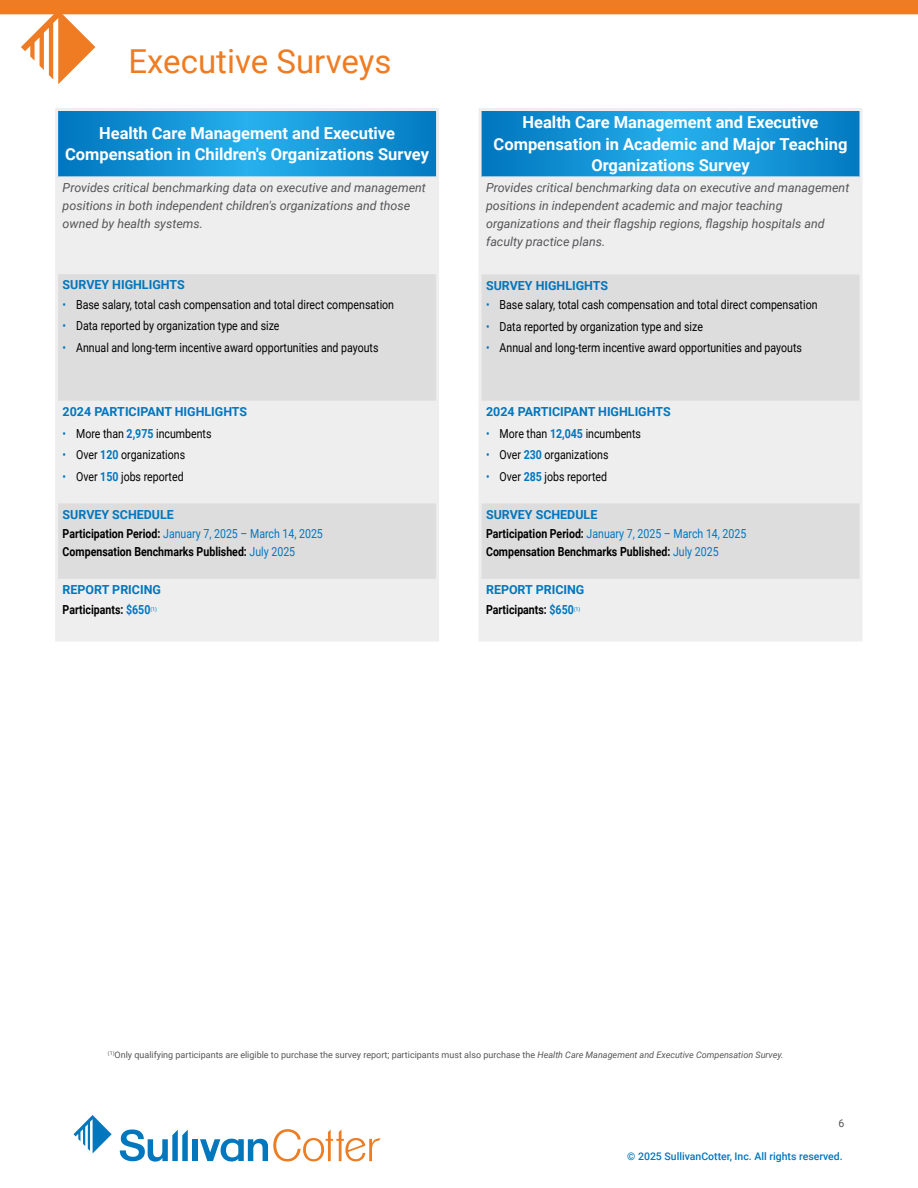
<style>
.page{position:relative;width:918px;height:1188px;background:#fff}
.page>*{position:absolute;margin:0;border:0;box-sizing:border-box;transform-origin:0 0}
.t1{font:33px "Roboto";color:#ef7c22}
.t2{font:700 16.5px/21px "Roboto";color:#fff;text-align:center}
.t3{font:12.45px "Roboto";color:#000;scale:.85 1}
.t4{font:italic 12.45px/18px "Roboto";color:#555559}
.t5{font:700 12.45px/19.4px "Roboto";color:#0076be}
.t6{font:12.45px/19.4px "Roboto";color:#0076be;scale:.85 1}
.t7{font:700 12.45px "Roboto";color:#000;scale:.85 1}
.t8{font:500 10.5px "Roboto";color:#0076be}
.t9{font:10.5px "Roboto";color:#555559}
.t10{font:9px "Roboto";color:#555559}
.t11{font:5.25px "Roboto";color:#0476bd}
.s1{color:#0076be}
.s2{font-weight:700;color:#0076be}
.s3{font-weight:700}
.s4{font-weight:700;color:#000}
.s5{font-weight:400;color:#0076be}
.s6{color:#000}
.s7{font-style:italic}
</style>
<div class="page">
<svg style="left:73px;top:1115px;width:39px;height:38px"></svg>
<div style="left:192px;top:1139px;width:6px;height:22px;background:#0377bd"></div>
<svg style="left:120px;top:1129px;width:68px;height:33px"></svg>
<svg style="left:200px;top:1129px;width:181px;height:33px"></svg>
<div style="left:0;top:0;width:918px;height:14px;background:#ef7c22"></div>
<svg style="left:21px;top:14px;width:74px;height:70px"></svg>
<svg style="left:482px;top:111px;width:378px;height:66px;background:#1393d6"></svg>
<div style="left:482px;top:177px;width:378px;height:462px;background:#eee"></div>
<svg style="left:482px;top:274px;width:378px;height:305px;background:#e2e2e3"></svg>
<hr style="left:479px;top:177px;width:3px;height:97px;background:#eee">
<hr style="left:860px;top:177px;width:3px;height:97px;background:#eee">
<hr style="left:479px;top:274px;width:3px;height:127px;background:#eee">
<hr style="left:860px;top:274px;width:3px;height:127px;background:#eee">
<hr style="left:479px;top:401px;width:3px;height:102px;background:#eee">
<hr style="left:860px;top:401px;width:3px;height:102px;background:#eee">
<hr style="left:479px;top:503px;width:3px;height:76px;background:#eee">
<hr style="left:860px;top:503px;width:3px;height:76px;background:#eee">
<hr style="left:479px;top:579px;width:3px;height:60px;background:#eee">
<hr style="left:860px;top:579px;width:3px;height:60px;background:#eee">
<hr style="left:479px;top:639px;width:383px;height:3px;background:#eee">
<hr style="left:479px;top:108px;width:383px;height:3px;background:#eee">
<hr style="left:479px;top:111px;width:3px;height:66px;background:#eee">
<hr style="left:860px;top:111px;width:3px;height:66px;background:#eee">
<hr style="left:482px;top:176px;width:377px;height:2px;background:#eee">
<svg style="left:58px;top:111px;width:378px;height:65px;background:#1493d6"></svg>
<div style="left:58px;top:178px;width:378px;height:461px;background:#eee"></div>
<svg style="left:58px;top:274px;width:378px;height:305px;background:#e2e2e3"></svg>
<hr style="left:55px;top:177px;width:3px;height:97px;background:#eee">
<hr style="left:436px;top:177px;width:3px;height:97px;background:#eee">
<hr style="left:55px;top:274px;width:3px;height:127px;background:#eee">
<hr style="left:436px;top:274px;width:3px;height:127px;background:#eee">
<hr style="left:55px;top:401px;width:3px;height:102px;background:#eee">
<hr style="left:436px;top:401px;width:3px;height:102px;background:#eee">
<hr style="left:55px;top:503px;width:3px;height:76px;background:#eee">
<hr style="left:436px;top:503px;width:3px;height:76px;background:#eee">
<hr style="left:55px;top:579px;width:3px;height:60px;background:#eee">
<hr style="left:436px;top:579px;width:3px;height:60px;background:#eee">
<hr style="left:55px;top:639px;width:384px;height:3px;background:#eee">
<hr style="left:55px;top:108px;width:384px;height:3px;background:#eee">
<hr style="left:55px;top:111px;width:3px;height:66px;background:#eee">
<hr style="left:436px;top:111px;width:3px;height:66px;background:#eee">
<hr style="left:58px;top:176px;width:378px;height:2px;background:#eee">
<h1 class="t1" style="left:129px;top:38px;width:264px">Executive Surveys</h1>
<h2 class="t2" style="left:65px;top:122px;width:365px">Health Care Management and Executive<br>Compensation in Children's Organizations Survey</h2>
<p class="t4" style="left:63px;top:179px;width:365px">Provides critical benchmarking data on executive and management positions in both independent children's organizations and those owned by health systems.</p>
<p class="t5" style="left:63px;top:275px;width:124px">SURVEY HIGHLIGHTS</p>
<p class="t3" style="left:63px;top:296px;width:391px"><span class="s1">•</span> Base salary, total cash compensation and total direct compensation</p>
<p class="t3" style="left:63px;top:317px;width:257px"><span class="s1">•</span> Data reported by organization type and size</p>
<p class="t3" style="left:63px;top:339px;width:373px"><span class="s1">•</span> Annual and long-term incentive award opportunities and payouts</p>
<p class="t5" style="left:63px;top:402px;width:186px">2024 PARTICIPANT HIGHLIGHTS</p>
<p class="t3" style="left:63px;top:425px;width:177px"><span class="s1">•</span> More than <span class="s2">2,975</span> incumbents</p>
<p class="t3" style="left:63px;top:446px;width:146px"><span class="s1">•</span> Over <span class="s2">120</span> organizations</p>
<p class="t3" style="left:63px;top:468px;width:144px"><span class="s1">•</span> Over <span class="s2">150</span> jobs reported</p>
<p class="t6" style="left:63px;top:504px;width:308px"><span class="s3">SURVEY SCHEDULE<br></span><span class="s4">Participation Period:</span> January 7, 2025 – March 14, 2025</p>
<p class="t7" style="left:63px;top:543px;width:275px">Compensation Benchmarks Published: <span class="s5">July 2025</span></p>
<p class="t5" style="left:63px;top:580px;width:100px">REPORT PRICING<br><span class="s6">Participants:</span> $650</p>
<p class="t11" style="left:150px;top:605px;width:8px">(1)</p>
<h2 class="t2" style="left:494px;top:112px;width:355px">Health Care Management and Executive<br>Compensation in Academic and Major Teaching<br>Organizations Survey</h2>
<p class="t4" style="left:486px;top:179px;width:365px">Provides critical benchmarking data on executive and management positions in independent academic and major teaching organizations and their flagship regions, flagship hospitals and faculty practice plans.</p>
<p class="t5" style="left:486px;top:275px;width:124px">SURVEY HIGHLIGHTS</p>
<p class="t3" style="left:486px;top:296px;width:391px"><span class="s1">•</span> Base salary, total cash compensation and total direct compensation</p>
<p class="t3" style="left:486px;top:317px;width:257px"><span class="s1">•</span> Data reported by organization type and size</p>
<p class="t3" style="left:486px;top:339px;width:373px"><span class="s1">•</span> Annual and long-term incentive award opportunities and payouts</p>
<p class="t5" style="left:486px;top:402px;width:186px">2024 PARTICIPANT HIGHLIGHTS</p>
<p class="t3" style="left:486px;top:425px;width:184px"><span class="s1">•</span> More than <span class="s2">12,045</span> incumbents</p>
<p class="t3" style="left:486px;top:446px;width:146px"><span class="s1">•</span> Over <span class="s2">230</span> organizations</p>
<p class="t3" style="left:486px;top:468px;width:144px"><span class="s1">•</span> Over <span class="s2">285</span> jobs reported</p>
<p class="t6" style="left:486px;top:504px;width:308px"><span class="s3">SURVEY SCHEDULE<br></span><span class="s4">Participation Period:</span> January 7, 2025 – March 14, 2025</p>
<p class="t7" style="left:486px;top:543px;width:275px">Compensation Benchmarks Published: <span class="s5">July 2025</span></p>
<p class="t5" style="left:486px;top:580px;width:100px">REPORT PRICING<br><span class="s6">Participants:</span> $650</p>
<p class="t11" style="left:574px;top:605px;width:8px">(1)</p>
<p class="t10" style="left:108px;top:1049px;width:677px"><sup>(1)</sup>Only qualifying participants are eligible to purchase the survey report; participants must also purchase the <span class="s7">Health Care Management and Executive Compensation Survey.</span></p>
<p class="t9" style="left:839px;top:1115px;width:7px">6</p>
<p class="t8" style="left:629px;top:1149px;width:217px">© 2023 Su livanCotter, Inc. All rights reserved.</p>
<p class="t8" style="left:627px;top:1149px;width:217px">© 2025 SullivanCotter, Inc. All rights reserved.</p>
</div>
